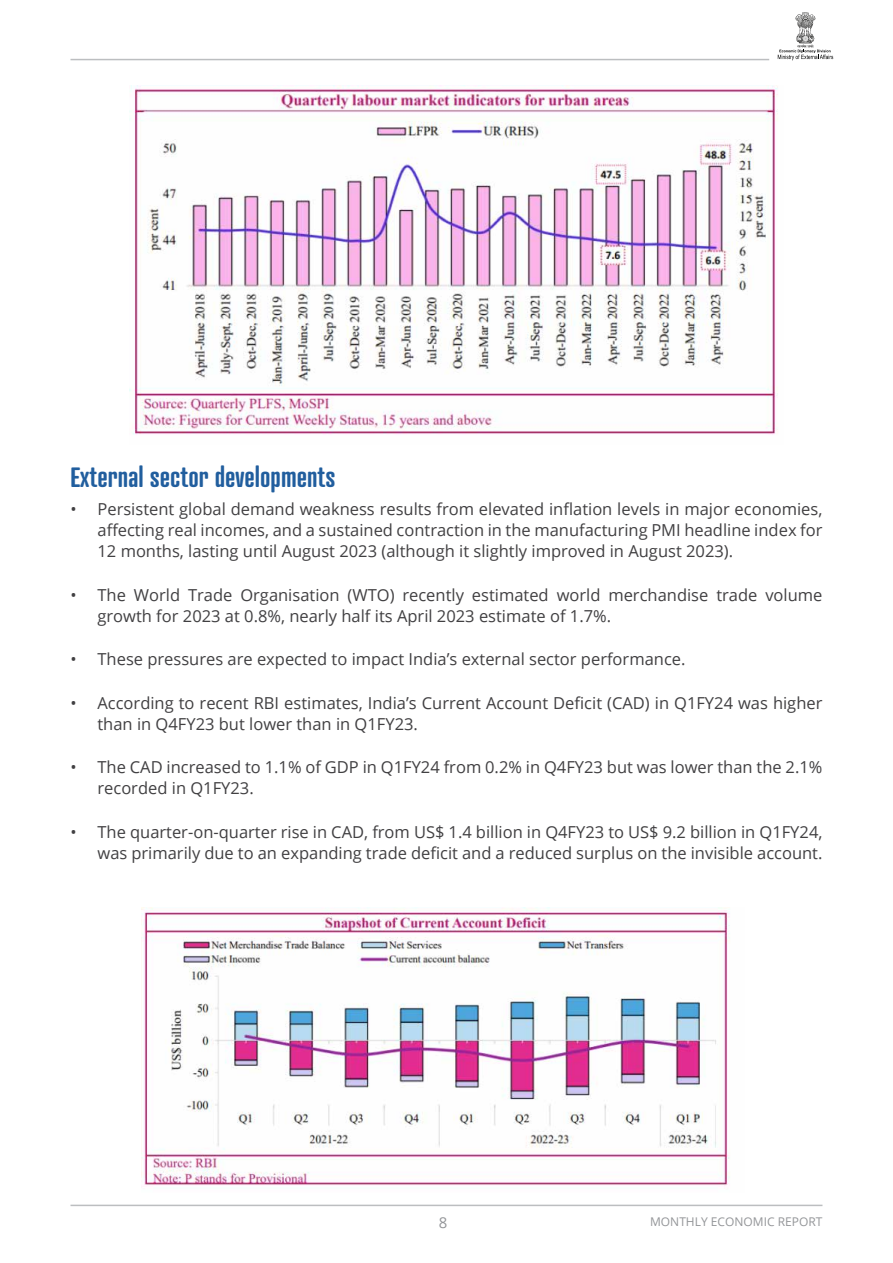
<style>
.page{position:relative;width:893px;height:1263px;background:#fff}
.page>*{position:absolute;margin:0;border:0;box-sizing:border-box;transform-origin:0 0}
.t1{font:600 27px "Atrament";color:#215e9e}
.t2{font:16.5px/21px "Open Sans";color:#414042}
.t3{font:15px "Open Sans";color:#939598}
.t4{font:12px "Open Sans";color:#939598}
</style>
<div class="page">
<img style="left:130px;top:85px;width:648px;height:350px">
<img style="left:141px;top:907px;width:589px;height:279px">
<hr style="left:70px;top:59px;width:699px;height:1px;background:#bcbec0">
<hr style="left:70px;top:1205px;width:752px;height:1px;background:#bcbec0">
<svg style="left:778px;top:12px;width:55px;height:48px"></svg>
<h1 class="t1" style="left:70px;top:460px;width:266px">External sector developments</h1>
<p class="t2" style="left:97px;top:498px;width:726px;text-align:justify;text-indent:-27px">• Persistent global demand weakness results from elevated inflation levels in major economies, affecting real incomes, and a sustained contraction in the manufacturing PMI headline index for 12 months, lasting until August 2023 (although it slightly improved in August 2023).</p>
<p class="t2" style="left:97px;top:584px;width:726px;text-indent:-27px">• The World Trade Organisation (WTO) recently estimated world merchandise trade volume growth for 2023 at 0.8%, nearly half its April 2023 estimate of 1.7%.</p>
<p class="t2" style="left:70px;top:648px;width:616px">• These pressures are expected to impact India’s external sector performance.</p>
<p class="t2" style="left:97px;top:692px;width:726px;text-indent:-27px">• According to recent RBI estimates, India’s Current Account Deficit (CAD) in Q1FY24 was higher than in Q4FY23 but lower than in Q1FY23.</p>
<p class="t2" style="left:97px;top:756px;width:726px;text-indent:-27px">• The CAD increased to 1.1% of GDP in Q1FY24 from 0.2% in Q4FY23 but was lower than the 2.1% recorded in Q1FY23.</p>
<p class="t2" style="left:70px;top:821px;width:753px;text-align:right">• The quarter-on-quarter rise in CAD, from US$ 1.4 billion in Q4FY23 to US$ 9.2 billion in Q1FY24, was primarily due to an expanding trade deficit and a reduced surplus on the invisible account.</p>
<p class="t3" style="left:439px;top:1212px;width:10px">8</p>
<p class="t4" style="left:650px;top:1213px;width:174px">MONTHLY ECONOMIC REPORT</p>
</div>
